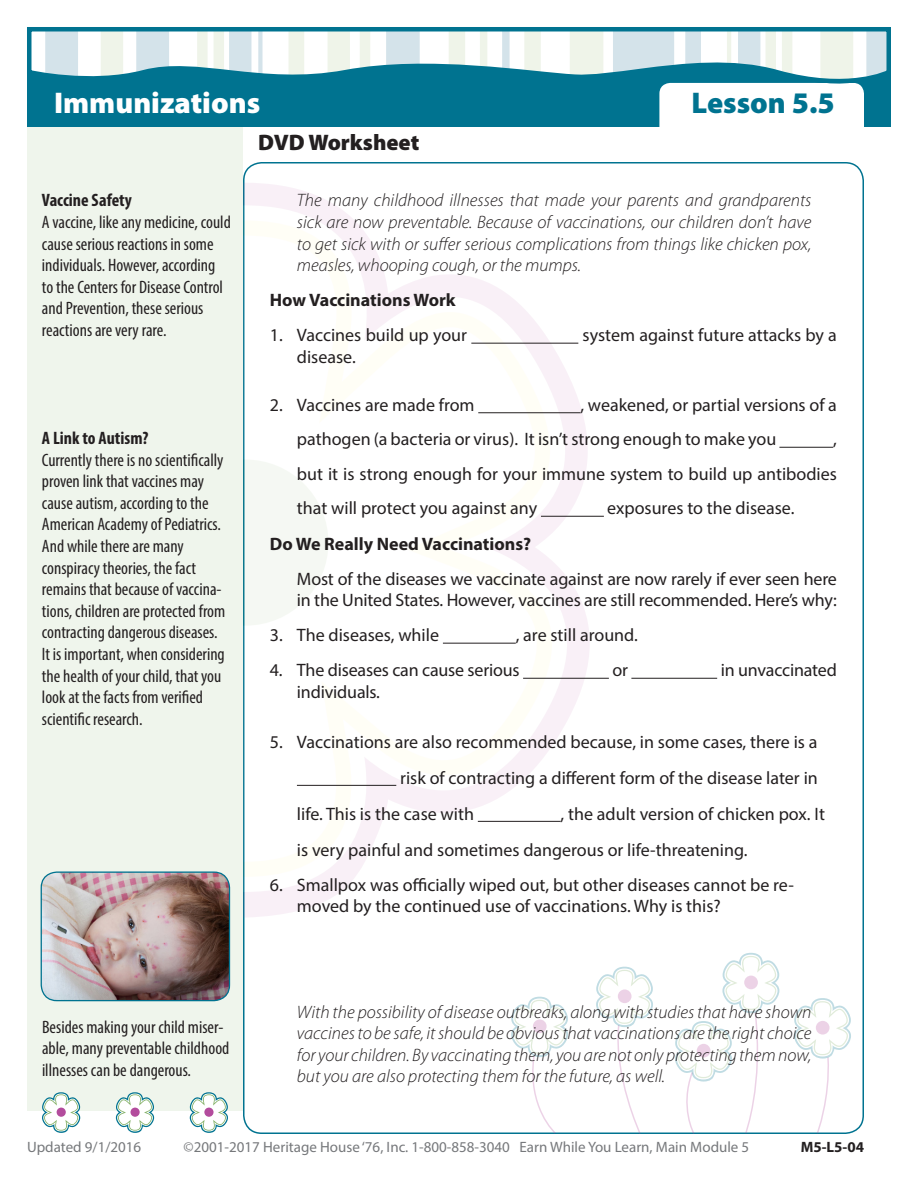
<style>
.page{position:relative;width:918px;height:1188px;background:#fff}
.page>*{position:absolute;margin:0;border:0;box-sizing:border-box;transform-origin:0 0}
.t1{font:900 30px "Myriad Pro";color:#fff}
.t2{font:900 30px "Myriad Pro";color:#007390}
.Page_Heading_-_Small{font:900 22.5px "Myriad Pro";color:#231f20}
.Regular_Text_Tabbed{font:18px/34.5px "Myriad Pro";color:#231f20}
.Left_Text{font:condensed 18px/21.6px "Myriad Pro";color:#231f20}
.Quoted_Text{font:italic 300 18px/21.6px "Myriad Pro";color:#231f20;text-align:justify}
.Regular_Text_Tabbed-2{font:700 18px "Myriad Pro";color:#231f20}
.Left_Text-2{font:700 condensed 18px "Myriad Pro";color:#231f20}
.t3{font:15px "Myriad Pro";color:#76787b}
.t4{font:700 15px "Myriad Pro";color:#231f20}
</style>
<div class="page">
<svg style="left:243px;top:183px;width:96px;height:735px;fill:#f9f0f7"></svg>
<svg style="left:243px;top:205px;width:350px;height:687px"></svg>
<svg style="left:243px;top:220px;width:309px;height:657px"></svg>
<svg style="left:243px;top:236px;width:298px;height:626px"></svg>
<div style="left:162px;top:460px;width:166px;height:166px;background:#f5f8f3;border-radius:50%"></div>
<div style="left:27px;top:100px;width:216px;height:1011px;background:#eff5ec"></div>
<div style="left:27px;top:27px;width:864px;height:99px;background:#007390"></div>
<svg style="left:42px;top:1092px;width:39px;height:41px"></svg>
<div style="left:57px;top:1108px;width:9px;height:9px;background:#b34c9d;border-radius:50%"></div>
<div style="left:659px;top:83px;width:205px;height:57px;background:#fff;border-radius:11px"></div>
<svg style="left:115px;top:1092px;width:40px;height:41px"></svg>
<div style="left:130px;top:1108px;width:10px;height:9px;background:#b34c9d;border-radius:50%"></div>
<svg style="left:189px;top:1092px;width:39px;height:41px"></svg>
<div style="left:204px;top:1108px;width:10px;height:9px;background:#b34c9d;border-radius:50%"></div>
<svg style="left:675px;top:953px;width:105px;height:181px"></svg>
<div style="left:697px;top:1044px;width:13px;height:14px;background:#ecd2e6;border-radius:50%"></div>
<svg style="left:596px;top:967px;width:57px;height:167px"></svg>
<div style="left:618px;top:989px;width:14px;height:14px;background:#ecd2e6;border-radius:50%"></div>
<svg style="left:511px;top:997px;width:57px;height:137px"></svg>
<div style="left:533px;top:1019px;width:14px;height:14px;background:#ecd2e6;border-radius:50%"></div>
<svg style="left:794px;top:998px;width:70px;height:136px"></svg>
<svg style="left:31px;top:31px;width:856px;height:67px"></svg>
<hr style="left:471px;top:343px;width:107px;height:1px;background:#231f20">
<hr style="left:478px;top:412px;width:103px;height:1px;background:#231f20">
<hr style="left:779px;top:447px;width:54px;height:1px;background:#231f20">
<hr style="left:541px;top:516px;width:63px;height:1px;background:#231f20">
<hr style="left:443px;top:643px;width:73px;height:1px;background:#231f20">
<hr style="left:523px;top:678px;width:86px;height:1px;background:#231f20">
<hr style="left:631px;top:678px;width:86px;height:1px;background:#231f20">
<hr style="left:297px;top:785px;width:99px;height:1px;background:#231f20">
<hr style="left:478px;top:821px;width:83px;height:1px;background:#231f20">
<img style="left:41px;top:872px;width:189px;height:129px">
<div style="left:41px;top:871px;width:189px;height:130px;border:1px solid #007390;border-radius:16px"></div>
<h1 class="t1" style="left:54px;top:86px;width:208px">Immunizations</h1>
<h1 class="t2" style="left:691px;top:86px;width:145px">Lesson 5.5</h1>
<p class="Left_Text-2" style="left:42px;top:189px;width:91px">Vaccine Safety</p>
<p class="Left_Text" style="left:42px;top:211px;width:190px">A vaccine, like any medicine, could cause serious reactions in some individuals. However, according to the Centers for Disease Control and Prevention, these serious reactions are very rare.</p>
<p class="Left_Text-2" style="left:42px;top:427px;width:108px">A Link to Autism?</p>
<p class="Left_Text" style="left:42px;top:449px;width:185px">Currently there is no scientifically proven link that vaccines may cause autism, according to the<br>American Academy of Pediatrics.<br>And while there are many conspiracy theories, the fact remains that because of vaccina&shy;tions, children are protected from contracting dangerous diseases.<br>It is important, when considering the health of your child, that you look at the facts from verified scientific research.</p>
<p class="Page_Heading_-_Small" style="left:258px;top:129px;width:163px">DVD Worksheet</p>
<p class="Quoted_Text" style="left:297px;top:189px;width:516px">The many childhood illnesses that made your parents and grandparents sick are now preventable. Because of vaccinations, our children don’t have to get sick with or suffer serious complications from things like chicken pox, measles, whooping cough, or the mumps.</p>
<p class="Regular_Text_Tabbed-2" style="left:270px;top:288px;width:187px">How Vaccinations Work</p>
<p class="Regular_Text_Tabbed" style="left:270px;top:318px;width:199px">1. Vaccines build up your</p>
<p class="Regular_Text_Tabbed" style="left:583px;top:318px;width:256px">system against future attacks by a</p>
<p class="Regular_Text_Tabbed" style="left:297px;top:339px;width:60px">disease.</p>
<p class="Regular_Text_Tabbed" style="left:270px;top:387px;width:206px">2. Vaccines are made from</p>
<p class="Regular_Text_Tabbed" style="left:297px;top:387px;width:542px;text-indent:284px">, weakened, or partial versions of a pathogen (a bacteria or virus). It isn’t strong enough to make you</p>
<p class="Regular_Text_Tabbed" style="left:297px;top:422px;width:542px;text-align:justify;text-indent:536px">, but it is strong enough for your immune system to build up antibodies that will protect you against any</p>
<p class="Regular_Text_Tabbed" style="left:607px;top:491px;width:189px">exposures to the disease.</p>
<p class="Regular_Text_Tabbed-2" style="left:270px;top:532px;width:263px">Do We Really Need Vaccinations?</p>
<p class="Regular_Text_Tabbed" style="left:297px;top:568px;width:541px;line-height:21.6px">Most of the diseases we vaccinate against are now rarely if ever seen here in the United States. However, vaccines are still recommended. Here’s why:</p>
<p class="Regular_Text_Tabbed" style="left:270px;top:618px;width:171px">3. The diseases, while</p>
<p class="Regular_Text_Tabbed" style="left:516px;top:618px;width:124px">, are still around.</p>
<p class="Regular_Text_Tabbed" style="left:270px;top:653px;width:251px">4. The diseases can cause serious</p>
<p class="Regular_Text_Tabbed" style="left:612px;top:653px;width:17px">or</p>
<p class="Regular_Text_Tabbed" style="left:721px;top:653px;width:118px">in unvaccinated</p>
<p class="Regular_Text_Tabbed" style="left:297px;top:674px;width:85px">individuals.</p>
<p class="Regular_Text_Tabbed" style="left:270px;top:724px;width:549px">5. Vaccinations are also recommended because, in some cases, there is a</p>
<p class="Regular_Text_Tabbed" style="left:400px;top:760px;width:419px">risk of contracting a different form of the disease later in</p>
<p class="Regular_Text_Tabbed" style="left:297px;top:796px;width:179px">life. This is the case with</p>
<p class="Regular_Text_Tabbed" style="left:297px;top:795px;width:530px;line-height:36px;text-indent:264px">, the adult version of chicken pox. It is very painful and sometimes dangerous or life-threatening.</p>
<p class="Regular_Text_Tabbed" style="left:297px;top:874px;width:499px;line-height:21.6px;text-indent:-27px">6. Smallpox was officially wiped out, but other diseases cannot be re&shy;moved by the continued use of vaccinations. Why is this?</p>
<p class="Left_Text" style="left:42px;top:1016px;width:189px">Besides making your child miser&shy;able, many preventable childhood illnesses can be dangerous.</p>
<p class="Quoted_Text" style="left:297px;top:1001px;width:516px">With the possibility of disease outbreaks, along with studies that have shown vaccines to be safe, it should be obvious that vaccinations are the right choice for your children. By vaccinating them, you are not only protecting them now, but you are also protecting them for the future, as well.</p>
<p class="t3" style="left:27px;top:1138px;width:116px">Updated 9/1/2016</p>
<p class="t3" style="left:184px;top:1138px;width:567px">©2001-2017 Heritage House ‘76, Inc. 1-800-858-3040 Earn While You Learn, Main Module 5</p>
<p class="t4" style="left:801px;top:1137px;width:65px">M5-L5-04</p>
</div>
